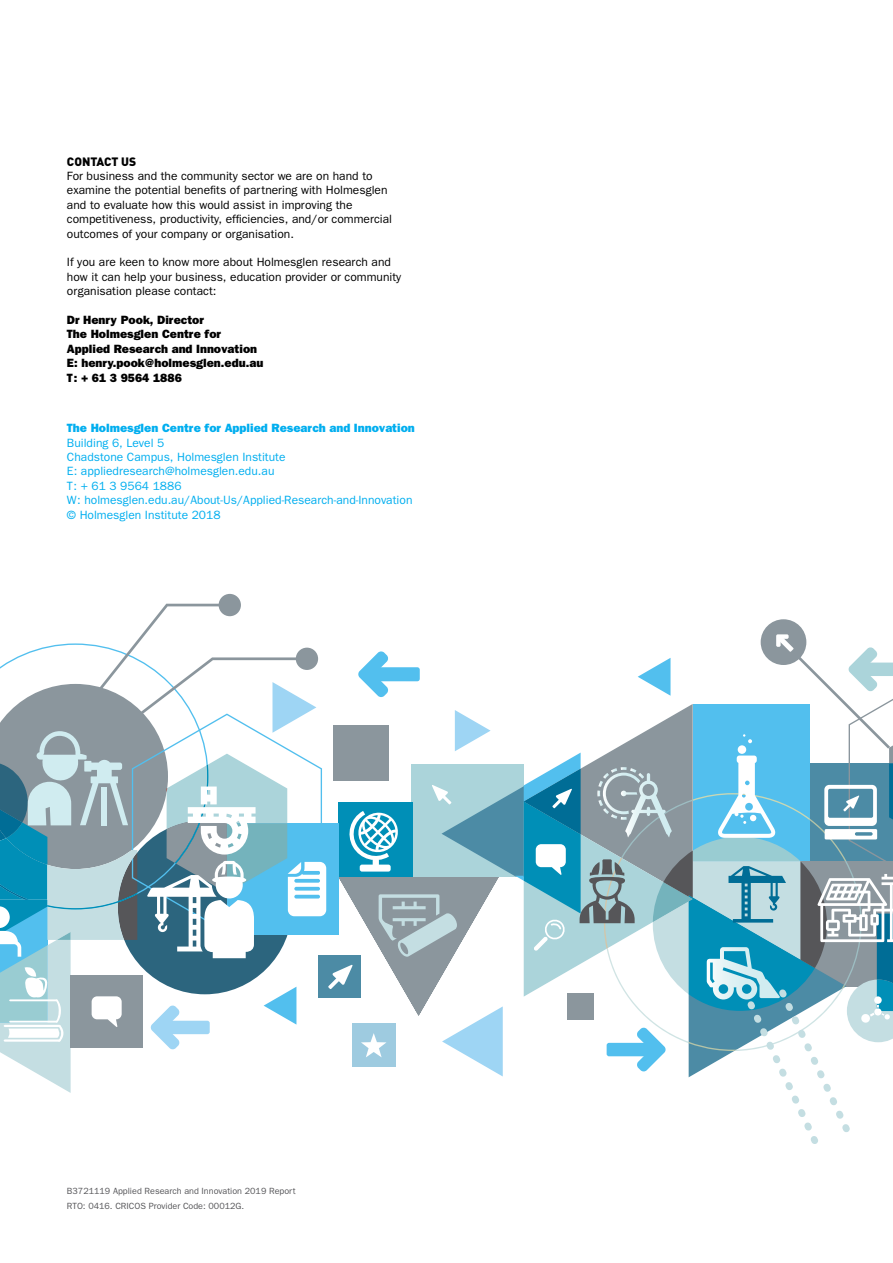
<style>
.page{position:relative;width:893px;height:1263px;background:#fff}
.page>*{position:absolute;margin:0;border:0;box-sizing:border-box;transform-origin:0 0}
.t1{font:12px/14.4px "Franklin Gothic";color:#000}
.t2{font:12px/14.4px "Franklin Gothic";color:#00aeef}
.t3{font:800 12px/14.4px "Franklin Gothic";color:#000}
.t4{font:800 12px "Franklin Gothic";color:#00aeef}
.t5{font:900 12px "DINOT";color:#000}
.t6{font:9px/15.1px "Franklin Gothic";color:#565659}
</style>
<div class="page">
<div style="left:219px;top:594px;width:22px;height:22px;background:#8b969d;border-radius:50%"></div>
<svg style="left:0;top:604px;width:893px;height:540px"></svg>
<p class="t5" style="left:67px;top:153px;width:71px">CONTACT US</p>
<p class="t1" style="left:67px;top:169px;width:327px">For business and the community sector we are on hand to examine the potential benefits of partnering with Holmesglen and to evaluate how this would assist in improving the competitiveness, productivity, efficiencies, and/or commercial outcomes of your company or organisation.</p>
<p class="t1" style="left:67px;top:255px;width:336px">If you are keen to know more about Holmesglen research and how it can help your business, education provider or community organisation please contact:</p>
<p class="t3" style="left:67px;top:313px;width:198px">Dr Henry Pook, Director<br>The Holmesglen Centre for<br>Applied Research and Innovation<br>E: henry.pook@holmesglen.edu.au<br>T: + 61 3 9564 1886</p>
<p class="t4" style="left:67px;top:421px;width:349px">The Holmesglen Centre for Applied Research and Innovation</p>
<p class="t2" style="left:67px;top:435px;width:347px">Building 6, Level 5<br>Chadstone Campus, Holmesglen Institute<br>E: appliedresearch@holmesglen.edu.au<br>T: + 61 3 9564 1886<br>W: holmesglen.edu.au/About-Us/Applied-Research-and-Innovation © Holmesglen Institute 2018</p>
<p class="t6" style="left:67px;top:1183px;width:230px">B3721119 Applied Research and Innovation 2019 Report<br>RTO: 0416. CRICOS Provider Code: 00012G.</p>
</div>
